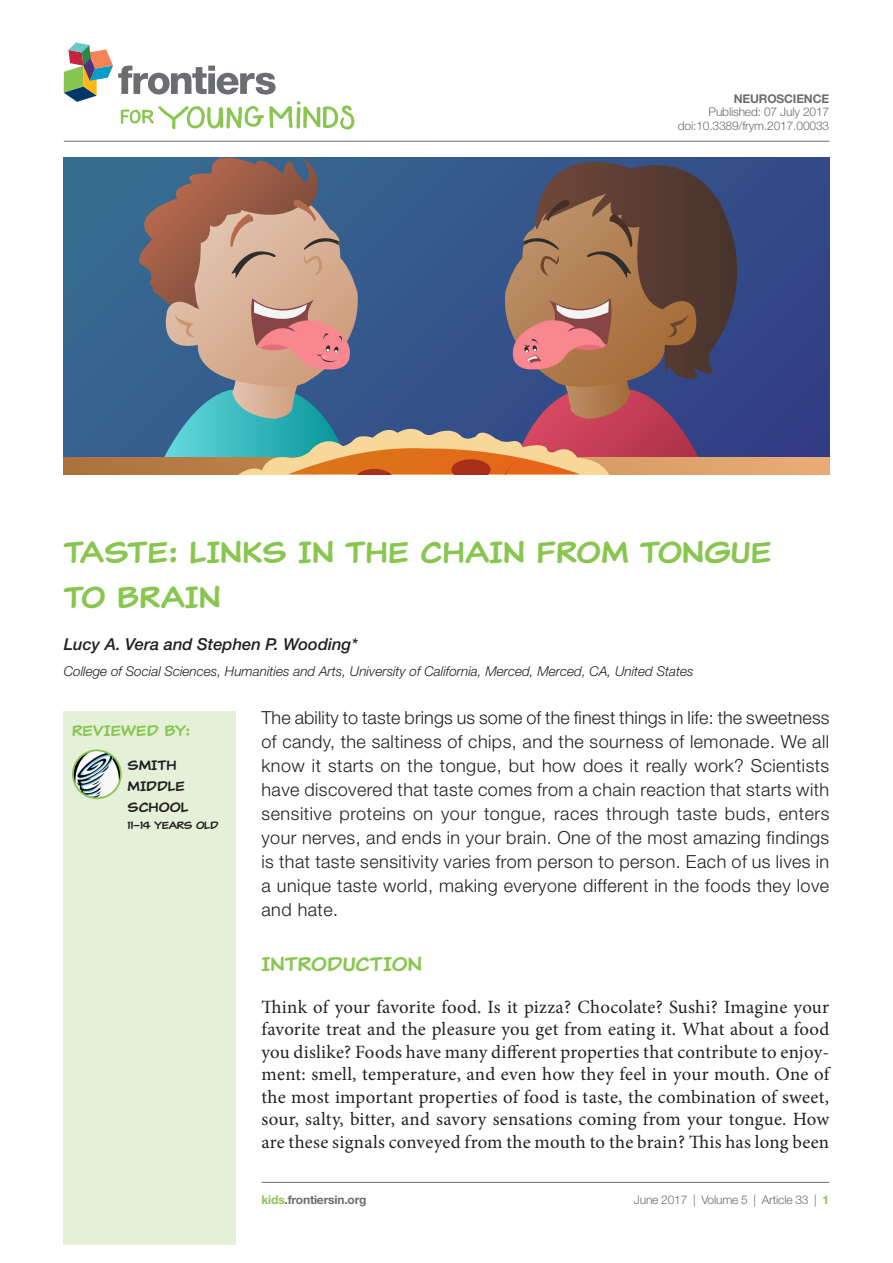
<style>
.page{position:relative;width:893px;height:1263px;background:#fff}
.page>*{position:absolute;margin:0;border:0;box-sizing:border-box;transform-origin:0 0}
.t1{font:30px/45px "Classic Comic";color:#89c650}
.t2{font:19.5px "Classic Comic";color:#89c650}
.t3{font:18.75px/22.5px "Minion Pro";letter-spacing:.01em;color:#231f20;text-align:justify}
.t4{font:300 18px/24px "Helvetica Neue LT Std";letter-spacing:.025em;color:#231f20;text-align:justify}
.t5{font:italic 500 16.5px "Helvetica Neue LT Std";color:#231f20}
.t6{font:15px "Classic Comic";color:#89c650}
.t7{font:italic 300 13.5px "Helvetica Neue LT Std";color:#231f20}
.t8{font:13.5px/21px "Classic Comic";color:#231f20}
.t9{font:300 12px/13.5px "Helvetica Neue LT Std";letter-spacing:-.015em;color:#6c6d70;text-align:right}
.t10{font:700 12px "Helvetica Neue LT Std";letter-spacing:-.015em;color:#6c6d70}
.t11{font:10.5px "Classic Comic";letter-spacing:-.025em;color:#231f20}
.s1{color:#89c650}
.s2{font-weight:700;color:#89c650}
</style>
<div class="page">
<hr style="left:64px;top:141px;width:765px;height:1px;background:#6c6d70">
<svg style="left:64px;top:43px;width:290px;height:87px"></svg>
<div style="left:64px;top:711px;width:172px;height:533px;background:#e4f0d8"></div>
<hr style="left:261px;top:1182px;width:568px;height:1px;background:#6c6d70">
<svg style="left:64px;top:157px;width:765px;height:300px"></svg>
<svg style="left:64px;top:457px;width:765px;height:17px"></svg>
<svg style="left:699px;top:157px;width:38px;height:225px"></svg>
<svg style="left:124px;top:157px;width:575px;height:317px"></svg>
<svg style="left:72px;top:749px;width:50px;height:51px"></svg>
<p class="t10" style="left:734px;top:91px;width:97px">NEUROSCIENCE</p>
<p class="t9" style="left:678px;top:105px;width:153px">Published: 07 July 2017 doi:10.3389/frym.2017.00033</p>
<h1 class="t1" style="left:64px;top:530px;width:709px">TASTE: LINKS IN THE CHAIN FROM TONGUE<br>TO BRAIN</h1>
<p class="t5" style="left:64px;top:634px;width:295px">Lucy A. Vera and Stephen P. Wooding*</p>
<p class="t7" style="left:64px;top:663px;width:631px">College of Social Sciences, Humanities and Arts, University of California, Merced, Merced, CA, United States</p>
<p class="t4" style="left:261px;top:705px;width:569px">The ability to taste brings us some of the finest things in life: the sweetness of candy, the saltiness of chips, and the sourness of lemonade. We all know it starts on the tongue, but how does it really work? Scientists have discovered that taste comes from a chain reaction that starts with sensitive proteins on your tongue, races through taste buds, enters your nerves, and ends in your brain. One of the most amazing findings is that taste sensitivity varies from person to person. Each of us lives in a unique taste world, making everyone different in the foods they love and hate.</p>
<p class="t6" style="left:72px;top:721px;width:120px">REVIEWED BY:</p>
<p class="t8" style="left:128px;top:755px;width:62px">SMITH<br>MIDDLE<br>SCHOOL</p>
<p class="t11" style="left:128px;top:818px;width:92px">11–14 YEARS OLD</p>
<p class="t2" style="left:261px;top:951px;width:162px">INTRODUCTION</p>
<p class="t3" style="left:261px;top:995px;width:569px">Think of your favorite food. Is it pizza? Chocolate? Sushi? Imagine your favorite treat and the pleasure you get from eating it. What about a food you dislike? Foods have many different properties that contribute to enjoy&shy;ment: smell, temperature, and even how they feel in your mouth. One of the most important properties of food is taste, the combination of sweet, sour, salty, bitter, and savory sensations coming from your tongue. How are these signals conveyed from the mouth to the brain? This has long been</p>
<p class="t10" style="left:261px;top:1192px;width:107px"><span class="s1">kids</span>.frontiersin.org</p>
<p class="t9" style="left:634px;top:1193px;width:197px">June 2017 | Volume 5 | Article 33 | <span class="s2">1</span></p>
</div>
